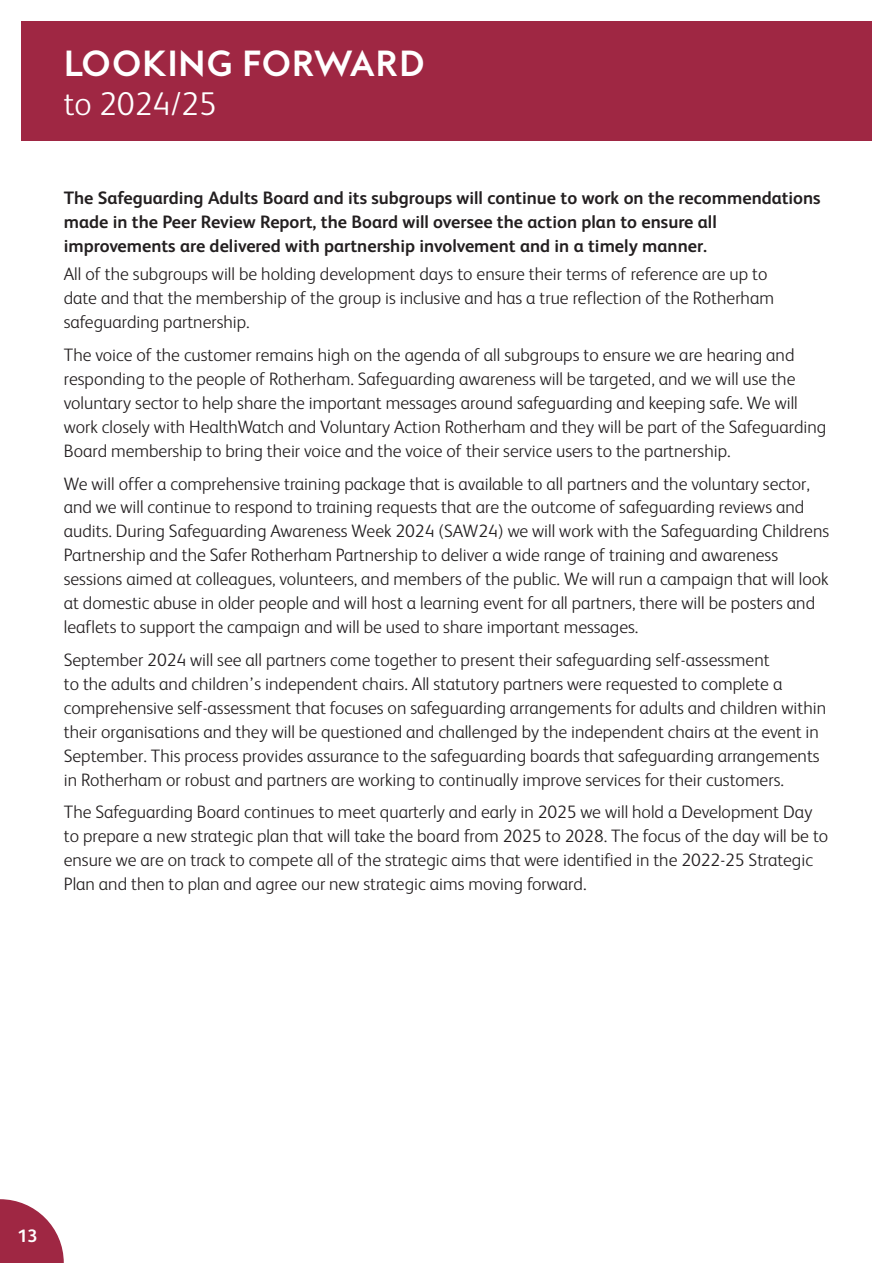
<style>
.page{position:relative;width:893px;height:1263px;background:#fff}
.page>*{position:absolute;margin:0;border:0;box-sizing:border-box;transform-origin:0 0}
.t1{font:700 33px "MB Empire";color:#fff}
.t2{font:300 33px "FS Albert";color:#fff}
.t3{font:300 18px/24px "FS Albert";color:#231f20}
.t4{font:700 18px/24px "FS Albert";color:#231f20}
.t5{font:700 18px "FS Albert";color:#fff}
</style>
<div class="page">
<div style="left:21px;top:21px;width:851px;height:119px;background:#9f2743"></div>
<svg style="left:0;top:1199px;width:64px;height:64px"></svg>
<h1 class="t1" style="left:64px;top:42px;width:363px">LOOKING FORWARD</h1>
<h1 class="t2" style="left:64px;top:85px;width:154px">to 2024/25</h1>
<p class="t4" style="left:64px;top:186px;width:758px">The Safeguarding Adults Board and its subgroups will continue to work on the recommendations made in the Peer Review Report, the Board will oversee the action plan to ensure all improvements are delivered with partnership involvement and in a timely manner.</p>
<p class="t3" style="left:64px;top:262px;width:712px">All of the subgroups will be holding development days to ensure their terms of reference are up to date and that the membership of the group is inclusive and has a true reflection of the Rotherham safeguarding partnership.</p>
<p class="t3" style="left:64px;top:343px;width:764px">The voice of the customer remains high on the agenda of all subgroups to ensure we are hearing and responding to the people of Rotherham. Safeguarding awareness will be targeted, and we will use the voluntary sector to help share the important messages around safeguarding and keeping safe. We will work closely with HealthWatch and Voluntary Action Rotherham and they will be part of the Safeguarding Board membership to bring their voice and the voice of their service users to the partnership.</p>
<p class="t3" style="left:64px;top:471px;width:767px">We will offer a comprehensive training package that is available to all partners and the voluntary sector, and we will continue to respond to training requests that are the outcome of safeguarding reviews and audits. During Safeguarding Awareness Week 2024 (SAW24) we will work with the Safeguarding Childrens Partnership and the Safer Rotherham Partnership to deliver a wide range of training and awareness sessions aimed at colleagues, volunteers, and members of the public. We will run a campaign that will look at domestic abuse in older people and will host a learning event for all partners, there will be posters and leaflets to support the campaign and will be used to share important messages.</p>
<p class="t3" style="left:64px;top:648px;width:764px">September 2024 will see all partners come together to present their safeguarding self-assessment<br>to the adults and children’s independent chairs. All statutory partners were requested to complete a comprehensive self-assessment that focuses on safeguarding arrangements for adults and children within their organisations and they will be questioned and challenged by the independent chairs at the event in September. This process provides assurance to the safeguarding boards that safeguarding arrangements in Rotherham or robust and partners are working to continually improve services for their customers.</p>
<p class="t3" style="left:64px;top:800px;width:766px">The Safeguarding Board continues to meet quarterly and early in 2025 we will hold a Development Day to prepare a new strategic plan that will take the board from 2025 to 2028. The focus of the day will be to ensure we are on track to compete all of the strategic aims that were identified in the 2022-25 Strategic Plan and then to plan and agree our new strategic aims moving forward.</p>
<p class="t5" style="left:18px;top:1226px;width:22px">13</p>
</div>
